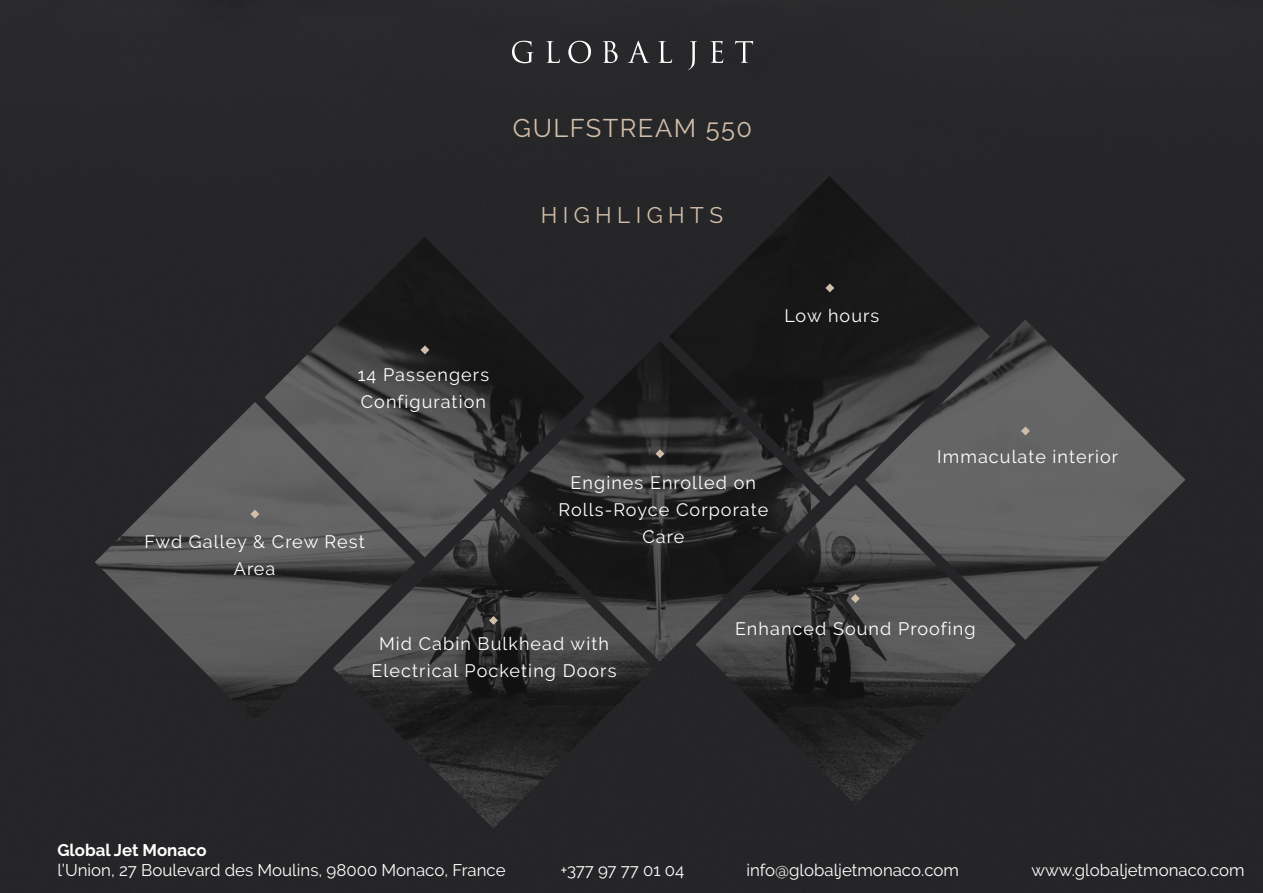
<style>
.page{position:relative;width:1263px;height:893px;background:#262629}
.page>*{position:absolute;margin:0;border:0;box-sizing:border-box;transform-origin:0 0}
.t1{font:25.5px "Raleway";letter-spacing:.06em;color:#d1bea9}
.t2{font:22.5px "Raleway";letter-spacing:.24em;color:#d1bea9}
.t3{font:18px/27px "Raleway";letter-spacing:.06em;color:#fff;text-align:center}
.t4{font:16.8px "Raleway";color:#fff}
.t5{font:700 16.8px "Raleway";color:#fff}
</style>
<div class="page">
<img style="left:95px;top:176px;width:1090px;height:653px">
<svg style="left:420px;top:345px;width:9px;height:9px"></svg>
<svg style="left:250px;top:510px;width:9px;height:9px"></svg>
<svg style="left:489px;top:616px;width:9px;height:9px"></svg>
<svg style="left:655px;top:449px;width:9px;height:9px"></svg>
<svg style="left:825px;top:284px;width:9px;height:8px"></svg>
<svg style="left:851px;top:594px;width:9px;height:9px"></svg>
<svg style="left:1021px;top:426px;width:9px;height:9px"></svg>
<svg style="left:512px;top:41px;width:21px;height:22px"></svg>
<svg style="left:546px;top:41px;width:14px;height:22px"></svg>
<svg style="left:568px;top:41px;width:23px;height:22px"></svg>
<svg style="left:603px;top:41px;width:15px;height:22px"></svg>
<svg style="left:628px;top:41px;width:22px;height:22px"></svg>
<svg style="left:658px;top:41px;width:14px;height:22px"></svg>
<svg style="left:688px;top:41px;width:9px;height:29px"></svg>
<svg style="left:710px;top:41px;width:13px;height:22px"></svg>
<svg style="left:735px;top:41px;width:18px;height:22px"></svg>
<h1 class="t1" style="left:513px;top:113px;width:241px">GULFSTREAM 550</h1>
<p class="t3" style="left:358px;top:361px;width:133px">14 Passengers</p>
<p class="t3" style="left:361px;top:388px;width:127px">Configuration</p>
<p class="t3" style="left:145px;top:529px;width:222px">Fwd Galley &amp; Crew Rest<br>Area</p>
<p class="t2" style="left:541px;top:202px;width:184px">HIGHLIGHTS</p>
<p class="t3" style="left:784px;top:302px;width:96px">Low hours</p>
<p class="t3" style="left:571px;top:469px;width:187px">Engines Enrolled on</p>
<p class="t3" style="left:558px;top:496px;width:211px">Rolls-Royce Corporate<br>Care</p>
<p class="t3" style="left:937px;top:443px;width:182px">Immaculate interior</p>
<p class="t3" style="left:371px;top:630px;width:246px">Mid Cabin Bulkhead with<br>Electrical Pocketing Doors</p>
<p class="t3" style="left:735px;top:615px;width:242px">Enhanced Sound Proofing</p>
<p class="t5" style="left:57px;top:840px;width:151px">Global Jet Monaco</p>
<p class="t4" style="left:57px;top:860px;width:450px">l’Union, 27 Boulevard des Moulins, 98000 Monaco, France</p>
<p class="t4" style="left:560px;top:861px;width:125px">+377 97 77 01 04</p>
<p class="t4" style="left:746px;top:861px;width:214px">info@globaljetmonaco.com</p>
<p class="t4" style="left:1031px;top:861px;width:215px">www.globaljetmonaco.com</p>
</div>
